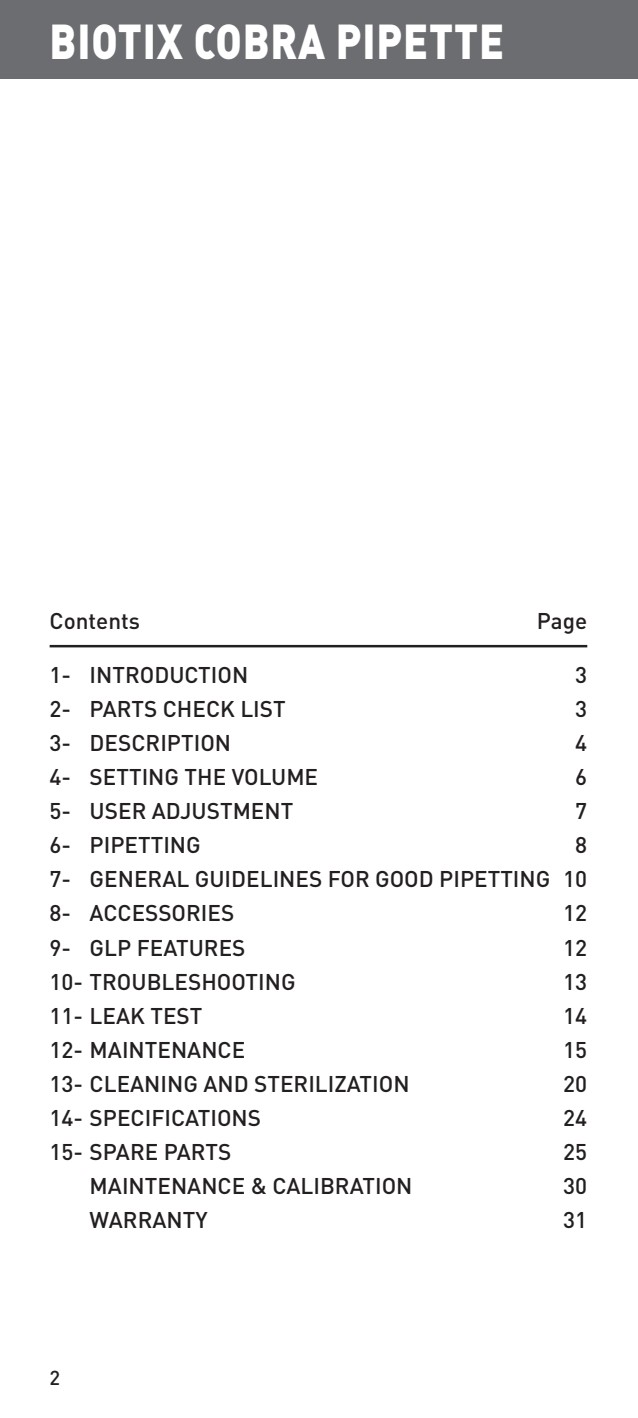
<style>
.page{position:relative;width:638px;height:1418px;background:#fff}
.page>*{position:absolute;margin:0;border:0;box-sizing:border-box;transform-origin:0 0}
.t1{font:48.5px "DIN Black Alternate";letter-spacing:.02em;color:#fff;scale:.85 1}
.t2{font:500 22.5px/34px "DIN";color:#231f20;text-align:justify}
.t3{font:500 20px "DIN";color:#231f20}
</style>
<div class="page">
<div style="left:0;top:0;width:638px;height:79px;background:#6c6d70"></div>
<hr style="left:50px;top:645px;width:537px;height:2px;background:#231f20">
<h1 class="t1" style="left:50px;top:9px;width:536px">BIOTIX COBRA PIPETTE</h1>
<p class="t2" style="left:50px;top:602px;width:92px">Contents</p>
<p class="t2" style="left:537px;top:602px;width:52px">Page</p>
<p class="t2" style="left:50px;top:656px;width:200px">1- INTRODUCTION</p>
<p class="t2" style="left:575px;top:656px;width:13px">3</p>
<p class="t2" style="left:50px;top:691px;width:238px">2- PARTS CHECK LIST</p>
<p class="t2" style="left:575px;top:691px;width:13px">3</p>
<p class="t2" style="left:50px;top:725px;width:183px">3- DESCRIPTION</p>
<p class="t2" style="left:575px;top:725px;width:13px">4</p>
<p class="t2" style="left:50px;top:759px;width:270px">4- SETTING THE VOLUME</p>
<p class="t2" style="left:575px;top:759px;width:13px">6</p>
<p class="t2" style="left:50px;top:793px;width:245px">5- USER ADJUSTMENT</p>
<p class="t2" style="left:575px;top:793px;width:13px">7</p>
<p class="t2" style="left:50px;top:827px;width:153px">6- PIPETTING</p>
<p class="t2" style="left:50px;top:827px;width:539px;text-indent:526px">8<br>7- GENERAL GUIDELINES FOR GOOD PIPETTING 10<br>8- ACCESSORIES</p>
<p class="t2" style="left:563px;top:895px;width:25px">12</p>
<p class="t2" style="left:50px;top:929px;width:197px">9- GLP FEATURES</p>
<p class="t2" style="left:563px;top:929px;width:25px">12</p>
<p class="t2" style="left:50px;top:963px;width:247px">10- TROUBLESHOOTING</p>
<p class="t2" style="left:563px;top:963px;width:25px">13</p>
<p class="t2" style="left:50px;top:997px;width:154px">11- LEAK TEST</p>
<p class="t2" style="left:563px;top:997px;width:25px">14</p>
<p class="t2" style="left:50px;top:1031px;width:197px">12- MAINTENANCE</p>
<p class="t2" style="left:563px;top:1031px;width:25px">15</p>
<p class="t2" style="left:50px;top:1066px;width:361px">13- CLEANING AND STERILIZATION</p>
<p class="t2" style="left:563px;top:1066px;width:25px">20</p>
<p class="t2" style="left:50px;top:1100px;width:213px">14- SPECIFICATIONS</p>
<p class="t2" style="left:563px;top:1100px;width:25px">24</p>
<p class="t2" style="left:50px;top:1134px;width:183px">15- SPARE PARTS</p>
<p class="t2" style="left:563px;top:1134px;width:25px">25</p>
<p class="t2" style="left:90px;top:1168px;width:324px">MAINTENANCE &amp; CALIBRATION</p>
<p class="t2" style="left:563px;top:1168px;width:25px">30</p>
<p class="t2" style="left:90px;top:1202px;width:119px">WARRANTY</p>
<p class="t2" style="left:563px;top:1202px;width:25px">31</p>
<p class="t3" style="left:50px;top:1364px;width:12px">2</p>
</div>
